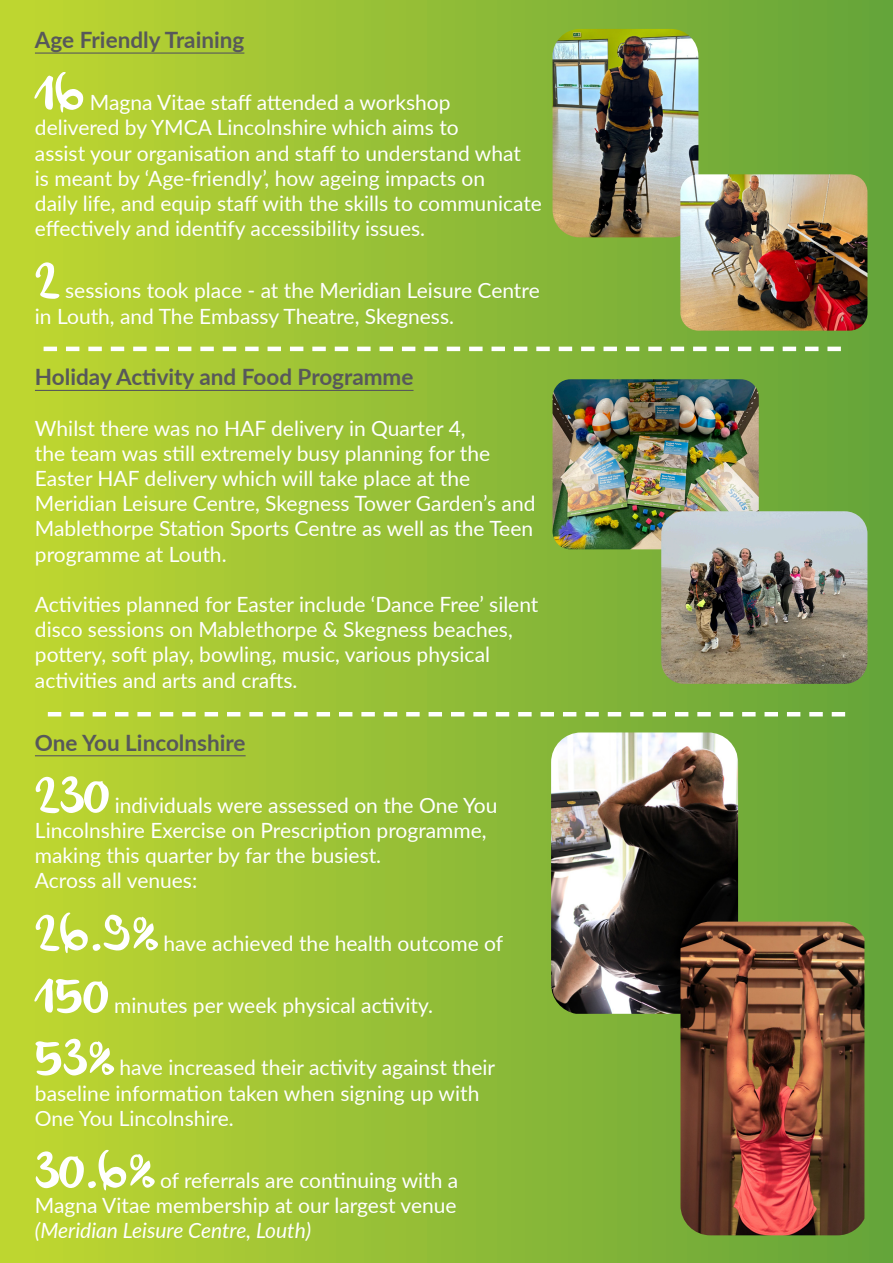
<style>
.page{position:relative;width:893px;height:1263px;background:#fff}
.page>*{position:absolute;margin:0;border:0;box-sizing:border-box;transform-origin:0 0}
.t1{font:51.9px "olivier";color:#fff}
.t2{font:700 22.5px "Lato";color:#57585a}
.t3{font:21px/25.2px "Lato";color:#fff}
.t4{font:18px "Lato";color:#fff}
.s1{font-style:italic}
.s2{color:#57585a}
</style>
<div class="page">
<div style="left:0;top:0;width:893px;height:1263px;background:linear-gradient(to right,#c0d632,#63a33c)"></div>
<hr style="left:35px;top:755px;width:211px;height:1px;background:#57585a">
<hr style="left:35px;top:390px;width:378px;height:1px;background:#57585a">
<svg style="left:48px;top:712px;width:797px;height:4px"></svg>
<hr style="left:35px;top:53px;width:209px;height:1px;background:#57585a">
<svg style="left:44px;top:347px;width:797px;height:4px"></svg>
<img style="left:552px;top:29px;width:146px;height:208px">
<img style="left:552px;top:379px;width:207px;height:170px">
<img style="left:680px;top:174px;width:187px;height:157px">
<img style="left:661px;top:511px;width:206px;height:173px">
<img style="left:551px;top:732px;width:187px;height:282px">
<img style="left:680px;top:922px;width:184px;height:313px">
<p class="t2" style="left:35px;top:23px;width:211px">Age Friendly Training</p>
<p class="t1" style="left:35px;top:63px;width:51px">16</p>
<p class="t3" style="left:35px;top:89px;width:509px;text-indent:55px">Magna Vitae staff attended a workshop<br>delivered by YMCA Lincolnshire which aims to<br>assist your organisation and staff to understand what<br>is meant by ‘Age-friendly’, how ageing impacts on<br>daily life, and equip staff with the skills to communicate effectively and identify accessibility issues.</p>
<p class="t1" style="left:35px;top:252px;width:26px">2</p>
<p class="t3" style="left:35px;top:277px;width:506px;text-indent:30px">sessions took place - at the Meridian Leisure Centre in Louth, and The Embassy Theatre, Skegness.</p>
<p class="t2" style="left:35px;top:360px;width:380px">Holiday Activity and Food Programme</p>
<p class="t3" style="left:35px;top:414px;width:502px">Whilst there was no HAF delivery in Quarter 4,<br>the team was still extremely busy planning for the Easter HAF delivery which will take place at the Meridian Leisure Centre, Skegness Tower Garden’s and Mablethorpe Station Sports Centre as well as the Teen programme at Louth.</p>
<p class="t3" style="left:35px;top:591px;width:505px">Activities planned for Easter include ‘Dance Free’ silent disco sessions on Mablethorpe &amp; Skegness beaches, pottery, soft play, bowling, music, various physical</p>
<p class="t3" style="left:35px;top:666px;width:264px">activities and arts and crafts.</p>
<p class="t2" style="left:35px;top:726px;width:212px">One You Lincolnshire</p>
<p class="t1" style="left:35px;top:766px;width:76px">230</p>
<p class="t3" style="left:115px;top:792px;width:384px">individuals were assessed on the One You</p>
<p class="t3" style="left:35px;top:817px;width:453px">Lincolnshire Exercise on Prescription programme,</p>
<p class="t3" style="left:35px;top:842px;width:348px">making this quarter by far the busiest.<br>Across all venues:</p>
<p class="t1" style="left:35px;top:904px;width:125px">26.9%</p>
<p class="t3" style="left:163px;top:930px;width:341px">have achieved the health outcome of</p>
<p class="t1" style="left:35px;top:966px;width:75px">150</p>
<p class="t3" style="left:114px;top:992px;width:320px">minutes per week physical activity.</p>
<p class="t1" style="left:35px;top:1029px;width:81px">53%</p>
<p class="t3" style="left:35px;top:1054px;width:462px;text-indent:85px">have increased their activity against their baseline information taken when signing up with<br>One You Lincolnshire.</p>
<p class="t1" style="left:35px;top:1141px;width:121px">30.6%</p>
<p class="t3" style="left:35px;top:1167px;width:425px;text-align:justify;text-indent:125px">of referrals are continuing with a Magna Vitae membership at our largest venue <span class="s1">(Meridian Leisure Centre, Louth)</span></p>
<p class="t4" style="left:21px;top:1222px;width:149px"><span class="s2">6</span> magnavitae.org</p>
</div>
